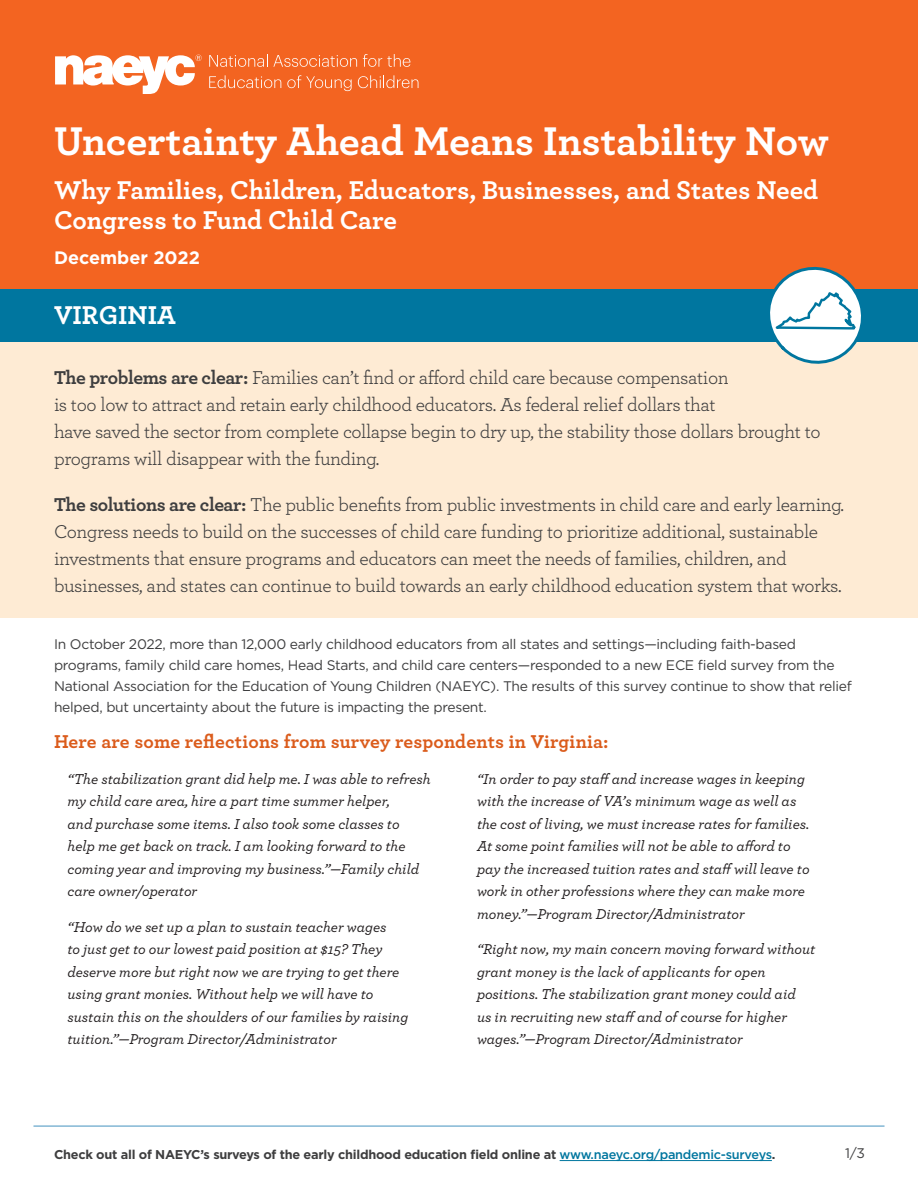
<style>
.page{position:relative;width:918px;height:1188px;background:#fff}
.page>*{position:absolute;margin:0;border:0;box-sizing:border-box;transform-origin:0 0}
.t1{font:700 42px "Archer Pro";color:#fff}
.Subtitle{font:700 27px/30px "Archer Pro";color:#fff}
.State{font:700 27px "Archer Pro";color:#fff}
.Lede{font:19.5px/27px "Archer Pro";letter-spacing:-.02em;color:#3e3e3f}
.t2{font:700 19.5px "Archer Pro";letter-spacing:.01em;color:#db5c1c}
.Date{font:700 18px "Gotham";color:#fff}
.t3{font:italic 500 15px/22.5px "Archer Pro";color:#231f20}
.Body{font:13.8px/21px "Gotham";letter-spacing:-.02em;color:#3e3e3f}
.Body-2{font:700 12.75px "Gotham";letter-spacing:-.02em;color:#3e3e3f}
.s1{font-weight:700}
.s2{font-weight:500;color:#00769f}
</style>
<div class="page">
<div style="left:0;top:341px;width:918px;height:277px;background:#feebd4"></div>
<div style="left:0;top:0;width:918px;height:289px;background:#f36421"></div>
<svg style="left:55px;top:55px;width:147px;height:39px"></svg>
<svg style="left:209px;top:54px;width:148px;height:13px"></svg>
<svg style="left:363px;top:54px;width:47px;height:13px"></svg>
<svg style="left:209px;top:75px;width:72px;height:13px"></svg>
<svg style="left:287px;top:75px;width:65px;height:16px"></svg>
<svg style="left:358px;top:75px;width:60px;height:13px"></svg>
<hr style="left:560px;top:1160px;width:212px;height:1px;background:#00769f">
<hr style="left:33px;top:1125px;width:852px;height:2px;background:#82b7d5">
<div style="left:0;top:289px;width:918px;height:53px;background:#00769f"></div>
<svg style="left:770px;top:266px;width:91px;height:98px"></svg>
<p class="t1" style="left:54px;top:108px;width:776px">Uncertainty Ahead Means Instability Now</p>
<p class="Subtitle" style="left:54px;top:173px;width:766px">Why Families, Children, Educators, Businesses, and States Need<br>Congress to Fund Child Care</p>
<p class="Date" style="left:54px;top:245px;width:147px">December 2022</p>
<p class="State" style="left:54px;top:294px;width:123px">VIRGINIA</p>
<p class="Lede" style="left:54px;top:363px;width:768px"><span class="s1">The problems are clear:</span> Families can’t find or afford child care because compensation<br>is too low to attract and retain early childhood educators. As federal relief dollars that<br>have saved the sector from complete collapse begin to dry up, the stability those dollars brought to programs will disappear with the funding.</p>
<p class="Lede" style="left:54px;top:490px;width:792px"><span class="s1">The solutions are clear:</span> The public benefits from public investments in child care and early learning.<br>Congress needs to build on the successes of child care funding to prioritize additional, sustainable investments that ensure programs and educators can meet the needs of families, children, and businesses, and states can continue to build towards an early childhood education system that works.</p>
<p class="Body" style="left:54px;top:633px;width:799px">In October 2022, more than 12,000 early childhood educators from all states and settings—including faith-based programs, family child care homes, Head Starts, and child care centers—responded to a new ECE field survey from the National Association for the Education of Young Children (NAEYC). The results of this survey continue to show that relief helped, but uncertainty about the future is impacting the present.</p>
<h3 class="t2" style="left:54px;top:726px;width:556px">Here are some reflections from survey respondents in Virginia:</h3>
<p class="t3" style="left:68px;top:767px;width:365px">“The stabilization grant did help me. I was able to refresh my child care area, hire a part time summer helper,<br>and purchase some items. I also took some classes to help me get back on track. I am looking forward to the coming year and improving my business.”—Family child care owner/operator</p>
<p class="t3" style="left:68px;top:915px;width:342px">“How do we set up a plan to sustain teacher wages<br>to just get to our lowest paid position at $15? They deserve more but right now we are trying to get there using grant monies. Without help we will have to sustain this on the shoulders of our families by raising tuition.”—Program Director/Administrator</p>
<p class="t3" style="left:477px;top:767px;width:334px">“In order to pay staff and increase wages in keeping with the increase of VA’s minimum wage as well as the cost of living, we must increase rates for families.<br>At some point families will not be able to afford to pay the increased tuition rates and staff will leave to work in other professions where they can make more money.”—Program Director/Administrator</p>
<p class="t3" style="left:477px;top:937px;width:340px">“Right now, my main concern moving forward without grant money is the lack of applicants for open positions. The stabilization grant money could aid<br>us in recruiting new staff and of course for higher wages.”—Program Director/Administrator</p>
<p class="Body-2" style="left:54px;top:1146px;width:723px">Check out all of NAEYC’s surveys of the early childhood education field online at <span class="s2">www.naeyc.org/pandemic-surveys</span>.</p>
<p class="Body" style="left:845px;top:1142px;width:21px">1/3</p>
</div>
